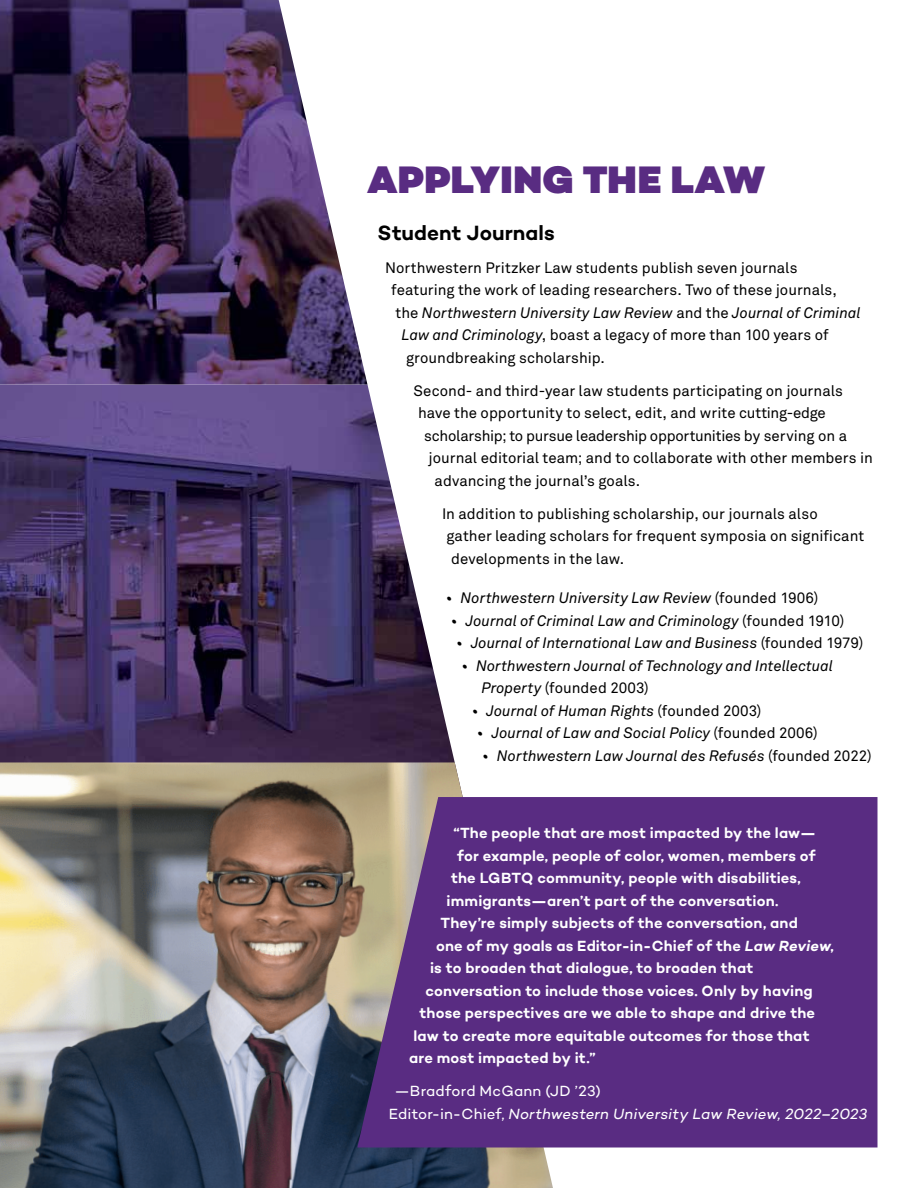
<style>
.page{position:relative;width:918px;height:1188px;background:#fff}
.page>*{position:absolute;margin:0;border:0;box-sizing:border-box;transform-origin:0 0}
.t1{font:900 39px "Campton";letter-spacing:.01em;color:#592c82}
.t2{font:600 21px "Campton";color:#000}
.t3{font:15px "Akkurat Pro";color:#000}
.t4{font:600 15px "Campton";letter-spacing:.01em;color:#fff}
.t5{font:italic 15px/22.5px "Akkurat Pro";color:#000}
.t6{font:italic 15px/22.5px "Campton";letter-spacing:.005em;color:#fff}
.s1{font-style:normal}
.s2{font-style:italic}
</style>
<div class="page">
<img style="left:0;top:384px;width:455px;height:378px">
<img style="left:0;top:0;width:367px;height:384px">
<img style="left:0;top:762px;width:553px;height:426px">
<svg style="left:357px;top:797px;width:521px;height:351px;background:#5f3582"></svg>
<h1 class="t1" style="left:367px;top:155px;width:399px">APPLYING THE LAW</h1>
<h2 class="t2" style="left:378px;top:219px;width:179px">Student Journals</h2>
<p class="t3" style="left:385px;top:259px;width:414px">Northwestern Pritzker Law students publish seven journals</p>
<p class="t3" style="left:391px;top:281px;width:447px">featuring the work of leading researchers. Two of these journals,</p>
<p class="t5" style="left:396px;top:301px;width:467px"><span class="s1">the</span> Northwestern University Law Review <span class="s1">and the</span> Journal of Criminal</p>
<p class="t3" style="left:402px;top:326px;width:429px"><span class="s2">Law and Criminology</span>, boast a legacy of more than 100 years of</p>
<p class="t3" style="left:406px;top:349px;width:200px">groundbreaking scholarship.</p>
<p class="t3" style="left:414px;top:382px;width:431px">Second- and third-year law students participating on journals</p>
<p class="t3" style="left:418px;top:404px;width:409px">have the opportunity to select, edit, and write cutting-edge</p>
<p class="t3" style="left:424px;top:427px;width:425px">scholarship; to pursue leadership opportunities by serving on a</p>
<p class="t3" style="left:429px;top:449px;width:446px">journal editorial team; and to collaborate with other members in</p>
<p class="t3" style="left:435px;top:472px;width:207px">advancing the journal’s goals.</p>
<p class="t3" style="left:442px;top:505px;width:377px">In addition to publishing scholarship, our journals also</p>
<p class="t3" style="left:447px;top:527px;width:419px">gather leading scholars for frequent symposia on significant</p>
<p class="t3" style="left:451px;top:550px;width:175px">developments in the law.</p>
<p class="t5" style="left:447px;top:587px;width:373px">• Northwestern University Law Review <span class="s1">(founded 1906)</span></p>
<p class="t5" style="left:452px;top:609px;width:393px">• Journal of Criminal Law and Criminology <span class="s1">(founded 1910)</span></p>
<p class="t5" style="left:458px;top:632px;width:407px">• Journal of International Law and Business <span class="s1">(founded 1979)</span></p>
<p class="t5" style="left:481px;top:654px;width:353px;text-indent:-19px">• Northwestern Journal of Technology and Intellectual<br>Property <span class="s1">(founded 2003)</span></p>
<p class="t5" style="left:473px;top:699px;width:290px">• Journal of Human Rights <span class="s1">(founded 2003)</span></p>
<p class="t5" style="left:478px;top:722px;width:341px">• Journal of Law and Social Policy <span class="s1">(founded 2006)</span></p>
<p class="t5" style="left:483px;top:744px;width:390px">• Northwestern Law Journal des Refusés <span class="s1">(founded 2022)</span></p>
<p class="t4" style="left:453px;top:823px;width:364px">“The people that are most impacted by the law—</p>
<p class="t4" style="left:457px;top:846px;width:360px">for example, people of color, women, members of</p>
<p class="t4" style="left:451px;top:868px;width:351px">the LGBTQ community, people with disabilities,</p>
<p class="t4" style="left:447px;top:891px;width:333px">immigrants—aren’t part of the conversation.</p>
<p class="t4" style="left:441px;top:913px;width:359px">They’re simply subjects of the conversation, and</p>
<p class="t4" style="left:436px;top:936px;width:399px">one of my goals as Editor-in-Chief of the <span class="s2">Law Review</span>,</p>
<p class="t4" style="left:430px;top:958px;width:325px">is to broaden that dialogue, to broaden that</p>
<p class="t4" style="left:426px;top:981px;width:389px">conversation to include those voices. Only by having</p>
<p class="t4" style="left:420px;top:1003px;width:397px">those perspectives are we able to shape and drive the</p>
<p class="t4" style="left:414px;top:1026px;width:397px">law to create more equitable outcomes for those that</p>
<p class="t4" style="left:409px;top:1048px;width:188px">are most impacted by it.”</p>
<p class="t6" style="left:389px;top:1079px;width:480px;text-indent:6px"><span class="s1">—Bradford McGann (JD ’23)<br>Editor-in-Chief,</span> Northwestern University Law Review, 2022–2023</p>
</div>
